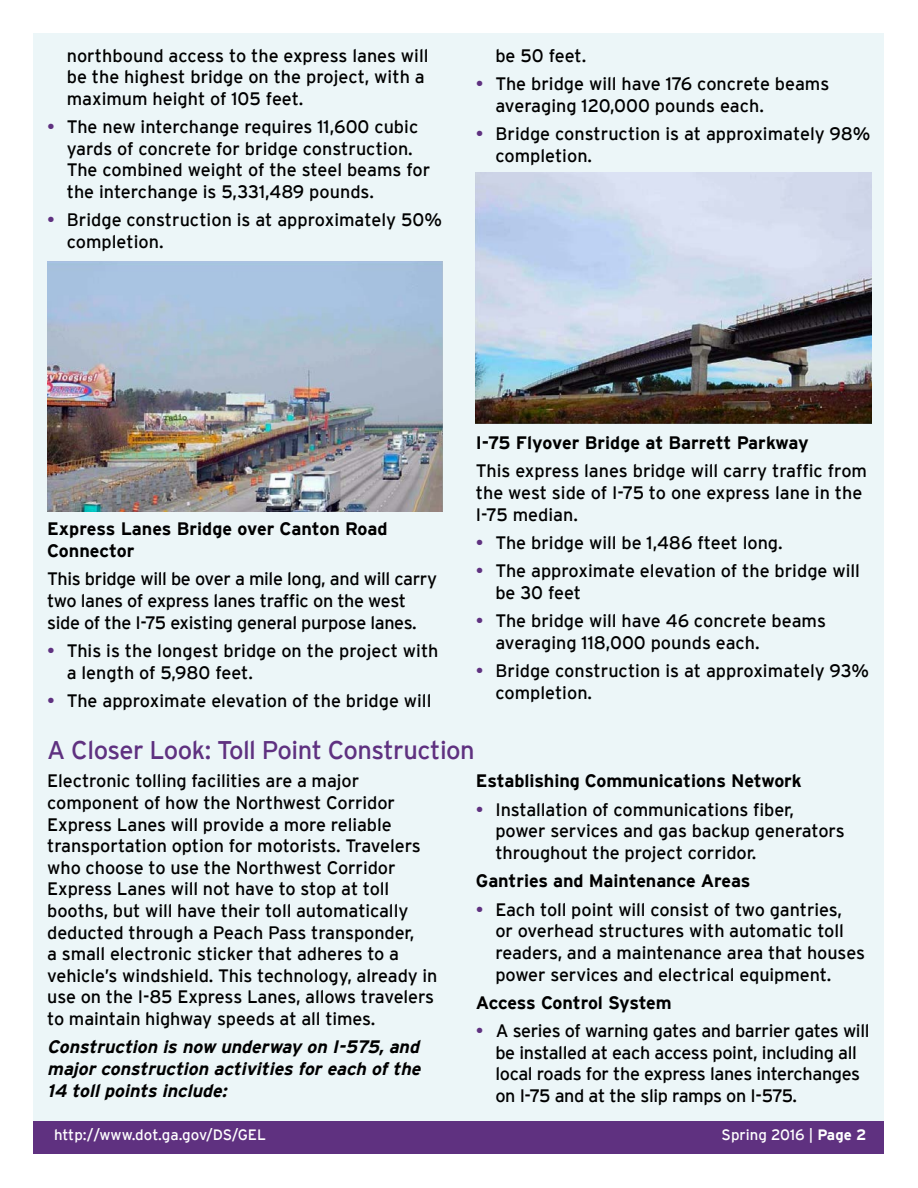
<style>
.page{position:relative;width:918px;height:1188px;background:#fff}
.page>*{position:absolute;margin:0;border:0;box-sizing:border-box;transform-origin:0 0}
.t1{font:25.5px "Interstate";letter-spacing:-.02em;color:#5f3180}
.t2{font:18px/21.6px "Interstate";letter-spacing:-.005em;color:#000}
.t3{font:700 18px/21.6px "Interstate";letter-spacing:-.005em;color:#000}
.t4{font:italic 700 18px/21.6px "Interstate";color:#000;text-align:justify}
.t5{font:15px "Interstate";color:#fff}
.s1{color:#5f3180}
.s2{font-weight:700}
</style>
<div class="page">
<div style="left:34px;top:34px;width:850px;height:1092px;background:#ecf6f8"></div>
<div style="left:34px;top:1121px;width:850px;height:33px;background:#5f3180"></div>
<img style="left:47px;top:261px;width:395px;height:250px">
<img style="left:476px;top:173px;width:396px;height:250px">
<p class="t2" style="left:67px;top:44px;width:363px">northbound access to the express lanes will be the highest bridge on the project, with a maximum height of 105 feet.</p>
<p class="t2" style="left:67px;top:116px;width:365px;text-indent:-19px"><span class="s1">•</span> The new interchange requires 11,600 cubic yards of concrete for bridge construction.<br>The combined weight of the steel beams for the interchange is 5,331,489 pounds.</p>
<p class="t2" style="left:67px;top:209px;width:377px;text-indent:-19px"><span class="s1">•</span> Bridge construction is at approximately 50% completion.</p>
<p class="t2" style="left:495px;top:44px;width:92px">be 50 feet.</p>
<p class="t2" style="left:495px;top:73px;width:336px;text-indent:-19px"><span class="s1">•</span> The bridge will have 176 concrete beams averaging 120,000 pounds each.</p>
<p class="t2" style="left:495px;top:123px;width:377px;text-indent:-19px"><span class="s1">•</span> Bridge construction is at approximately 98% completion.</p>
<p class="t3" style="left:47px;top:518px;width:342px">Express Lanes Bridge over Canton Road<br>Connector</p>
<p class="t2" style="left:47px;top:568px;width:391px">This bridge will be over a mile long, and will carry two lanes of express lanes traffic on the west side of the I-75 existing general purpose lanes.</p>
<p class="t2" style="left:67px;top:640px;width:373px;text-indent:-19px"><span class="s1">•</span> This is the longest bridge on the project with a length of 5,980 feet.</p>
<p class="t2" style="left:47px;top:690px;width:386px"><span class="s1">•</span> The approximate elevation of the bridge will</p>
<p class="t3" style="left:476px;top:432px;width:334px">I-75 Flyover Bridge at Barrett Parkway</p>
<p class="t2" style="left:476px;top:460px;width:393px">This express lanes bridge will carry traffic from the west side of I-75 to one express lane in the<br>I-75 median.</p>
<p class="t2" style="left:476px;top:532px;width:308px"><span class="s1">•</span> The bridge will be 1,486 fteet long.</p>
<p class="t2" style="left:495px;top:560px;width:366px;text-indent:-19px"><span class="s1">•</span> The approximate elevation of the bridge will be 30 feet</p>
<p class="t2" style="left:495px;top:610px;width:332px;text-indent:-19px"><span class="s1">•</span> The bridge will have 46 concrete beams averaging 118,000 pounds each.</p>
<p class="t2" style="left:495px;top:660px;width:375px;text-indent:-19px"><span class="s1">•</span> Bridge construction is at approximately 93% completion.</p>
<h1 class="t1" style="left:47px;top:736px;width:429px">A Closer Look: Toll Point Construction</h1>
<p class="t2" style="left:47px;top:770px;width:392px">Electronic tolling facilities are a major component of how the Northwest Corridor Express Lanes will provide a more reliable transportation option for motorists. Travelers who choose to use the Northwest Corridor Express Lanes will not have to stop at toll booths, but will have their toll automatically deducted through a Peach Pass transponder,<br>a small electronic sticker that adheres to a vehicle’s windshield. This technology, already in use on the I-85 Express Lanes, allows travelers to maintain highway speeds at all times.</p>
<p class="t4" style="left:47px;top:1036px;width:379px">Construction is now underway on I-575,and majorconstruction activities foreach ofthe 14 tollpoints include:</p>
<p class="t3" style="left:476px;top:770px;width:327px">Establishing Communications Network</p>
<p class="t2" style="left:495px;top:799px;width:351px;text-indent:-19px"><span class="s1">•</span> Installation of communications fiber, power services and gas backup generators throughout the project corridor.</p>
<p class="t3" style="left:476px;top:870px;width:276px">Gantries and Maintenance Areas</p>
<p class="t2" style="left:495px;top:898px;width:371px;text-indent:-19px"><span class="s1">•</span> Each toll point will consist of two gantries,<br>or overhead structures with automatic toll readers, and a maintenance area that houses power services and electrical equipment.</p>
<p class="t3" style="left:476px;top:992px;width:197px">Access Control System</p>
<p class="t2" style="left:495px;top:1020px;width:376px;text-indent:-19px"><span class="s1">•</span> A series of warning gates and barrier gates will be installed at each access point, including all local roads for the express lanes interchanges on I-75 and at the slip ramps on I-575.</p>
<p class="t5" style="left:54px;top:1126px;width:214px">http://www.dot.ga.gov/DS/GEL</p>
<p class="t5" style="left:722px;top:1126px;width:146px">Spring 2016 | <span class="s2">Page 2</span></p>
</div>
